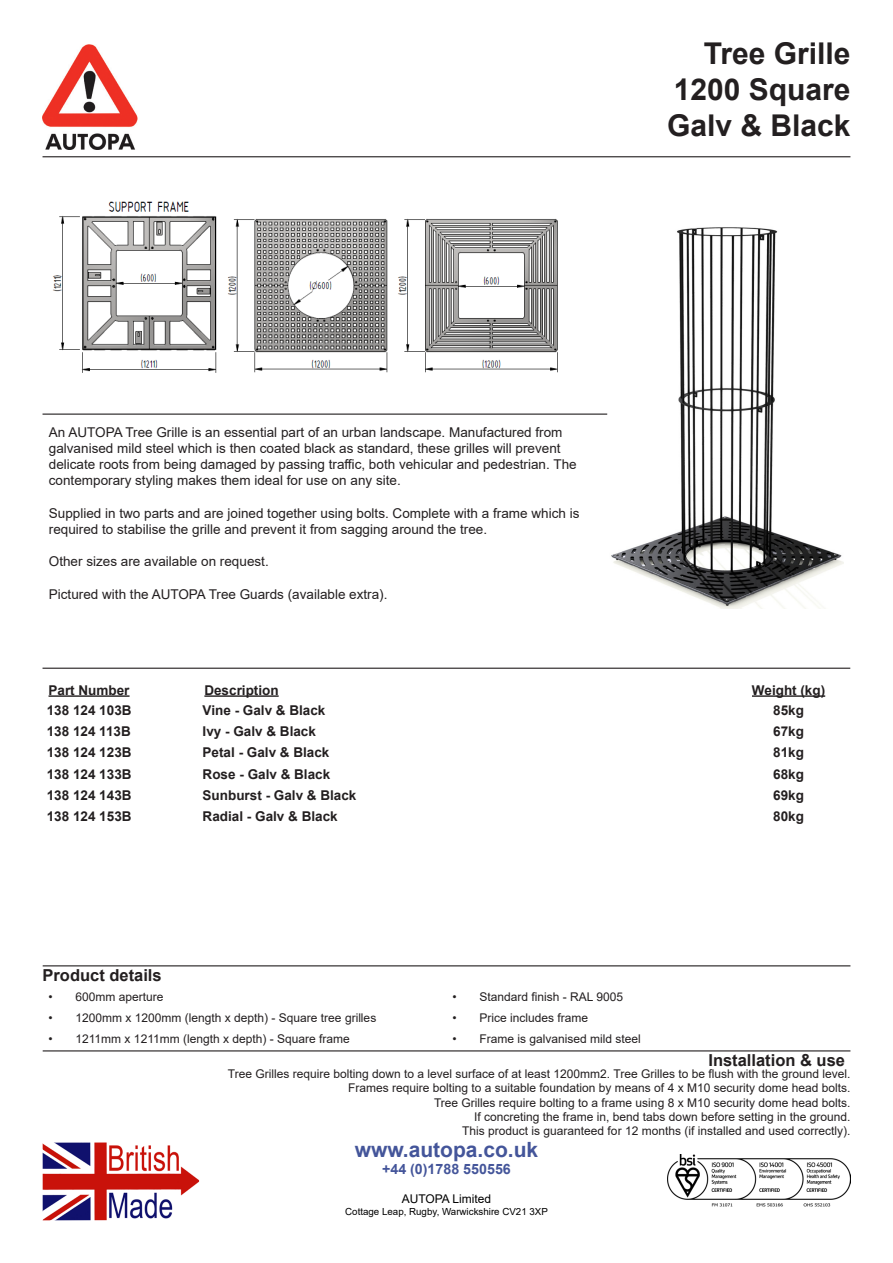
<style>
.page{position:relative;width:893px;height:1263px;background:#fff}
.page>*{position:absolute;margin:0;border:0;box-sizing:border-box;transform-origin:0 0}
.t1{font:700 30px "Arial";color:#231f20}
.t2{font:700 21px "Arial";color:#44559a}
.t3{font:700 16.5px "Arial";color:#231f20}
.t4{font:700 14.25px "Arial";color:#44559a}
.t5{font:13.5px/16.2px "Arial";color:#231f20}
.t6{font:700 13.5px "Arial";color:#231f20}
.t7{font:12px "Arial";color:#231f20}
.t8{font:12px "Arial";color:#000}
.t9{font:9.75px "Arial";color:#000}
</style>
<div class="page">
<img style="left:667px;top:1154px;width:183px;height:53px">
<img style="left:43px;top:1142px;width:156px;height:78px">
<img style="left:611px;top:227px;width:232px;height:381px">
<img style="left:42px;top:44px;width:95px;height:105px">
<hr style="left:43px;top:156px;width:807px;height:1px;background:#231f20">
<hr style="left:43px;top:414px;width:564px;height:1px;background:#231f20">
<hr style="left:49px;top:695px;width:81px;height:2px;background:#231f20">
<hr style="left:204px;top:695px;width:75px;height:2px;background:#231f20">
<hr style="left:752px;top:695px;width:73px;height:2px;background:#231f20">
<hr style="left:43px;top:668px;width:807px;height:1px;background:#231f20">
<hr style="left:43px;top:965px;width:807px;height:1px;background:#231f20">
<hr style="left:43px;top:1050px;width:807px;height:1px;background:#231f20">
<img style="left:52px;top:201px;width:506px;height:172px">
<p class="t1" style="left:704px;top:33px;width:148px">Tree Grille</p>
<p class="t1" style="left:674px;top:69px;width:178px">1200 Square</p>
<p class="t1" style="left:667px;top:105px;width:185px">Galv &amp; Black</p>
<p class="t5" style="left:49px;top:424px;width:529px">An AUTOPA Tree Grille is an essential part of an urban landscape. Manufactured from galvanised mild steel which is then coated black as standard, these grilles will prevent delicate roots from being damaged by passing traffic, both vehicular and pedestrian. The contemporary styling makes them ideal for use on any site.</p>
<p class="t5" style="left:49px;top:505px;width:532px">Supplied in two parts and are joined together using bolts. Complete with a frame which is required to stabilise the grille and prevent it from sagging around the tree.</p>
<p class="t5" style="left:49px;top:553px;width:221px">Other sizes are available on request.</p>
<p class="t5" style="left:49px;top:586px;width:340px">Pictured with the AUTOPA Tree Guards (available extra).</p>
<p class="t6" style="left:49px;top:680px;width:83px">Part Number</p>
<p class="t6" style="left:204px;top:680px;width:76px">Description</p>
<p class="t6" style="left:752px;top:680px;width:75px">Weight (kg)</p>
<p class="t6" style="left:47px;top:700px;width:86px">138 124 103B</p>
<p class="t6" style="left:203px;top:700px;width:124px">Vine - Galv &amp; Black</p>
<p class="t6" style="left:773px;top:700px;width:32px">85kg</p>
<p class="t6" style="left:47px;top:722px;width:86px">138 124 113B</p>
<p class="t6" style="left:203px;top:722px;width:115px">Ivy - Galv &amp; Black</p>
<p class="t6" style="left:773px;top:722px;width:32px">67kg</p>
<p class="t6" style="left:47px;top:743px;width:86px">138 124 123B</p>
<p class="t6" style="left:203px;top:743px;width:128px">Petal - Galv &amp; Black</p>
<p class="t6" style="left:773px;top:743px;width:32px">81kg</p>
<p class="t6" style="left:47px;top:764px;width:86px">138 124 133B</p>
<p class="t6" style="left:203px;top:764px;width:129px">Rose - Galv &amp; Black</p>
<p class="t6" style="left:773px;top:764px;width:32px">68kg</p>
<p class="t6" style="left:47px;top:785px;width:86px">138 124 143B</p>
<p class="t6" style="left:203px;top:785px;width:155px">Sunburst - Galv &amp; Black</p>
<p class="t6" style="left:773px;top:785px;width:32px">69kg</p>
<p class="t6" style="left:47px;top:807px;width:86px">138 124 153B</p>
<p class="t6" style="left:203px;top:807px;width:137px">Radial - Galv &amp; Black</p>
<p class="t6" style="left:773px;top:807px;width:32px">80kg</p>
<p class="t3" style="left:43px;top:963px;width:121px">Product details</p>
<p class="t7" style="left:49px;top:989px;width:117px">• 600mm aperture</p>
<p class="t7" style="left:452px;top:989px;width:172px">• Standard finish - RAL 9005</p>
<p class="t7" style="left:49px;top:1009px;width:329px">• 1200mm x 1200mm (length x depth) - Square tree grilles</p>
<p class="t7" style="left:452px;top:1009px;width:137px">• Price includes frame</p>
<p class="t7" style="left:49px;top:1030px;width:303px">• 1211mm x 1211mm (length x depth) - Square frame</p>
<p class="t7" style="left:452px;top:1030px;width:190px">• Frame is galvanised mild steel</p>
<p class="t3" style="left:708px;top:1048px;width:138px">Installation &amp; use</p>
<p class="t7" style="left:228px;top:1065px;width:624px">Tree Grilles require bolting down to a level surface of at least 1200mm2. Tree Grilles to be flush with the ground level.</p>
<p class="t7" style="left:348px;top:1080px;width:504px">Frames require bolting to a suitable foundation by means of 4 x M10 security dome head bolts.</p>
<p class="t7" style="left:434px;top:1094px;width:418px">Tree Grilles require bolting to a frame using 8 x M10 security dome head bolts.</p>
<p class="t7" style="left:474px;top:1108px;width:378px">If concreting the frame in, bend tabs down before setting in the ground.</p>
<p class="t7" style="left:462px;top:1123px;width:390px">This product is guaranteed for 12 months (if installed and used correctly).</p>
<p class="t2" style="left:355px;top:1135px;width:185px">www.autopa.co.uk</p>
<p class="t4" style="left:382px;top:1159px;width:130px">+44 (0)1788 550556</p>
<p class="t8" style="left:402px;top:1190px;width:91px">AUTOPA Limited</p>
<p class="t9" style="left:345px;top:1204px;width:204px">Cottage Leap, Rugby, Warwickshire CV21 3XP</p>
</div>
